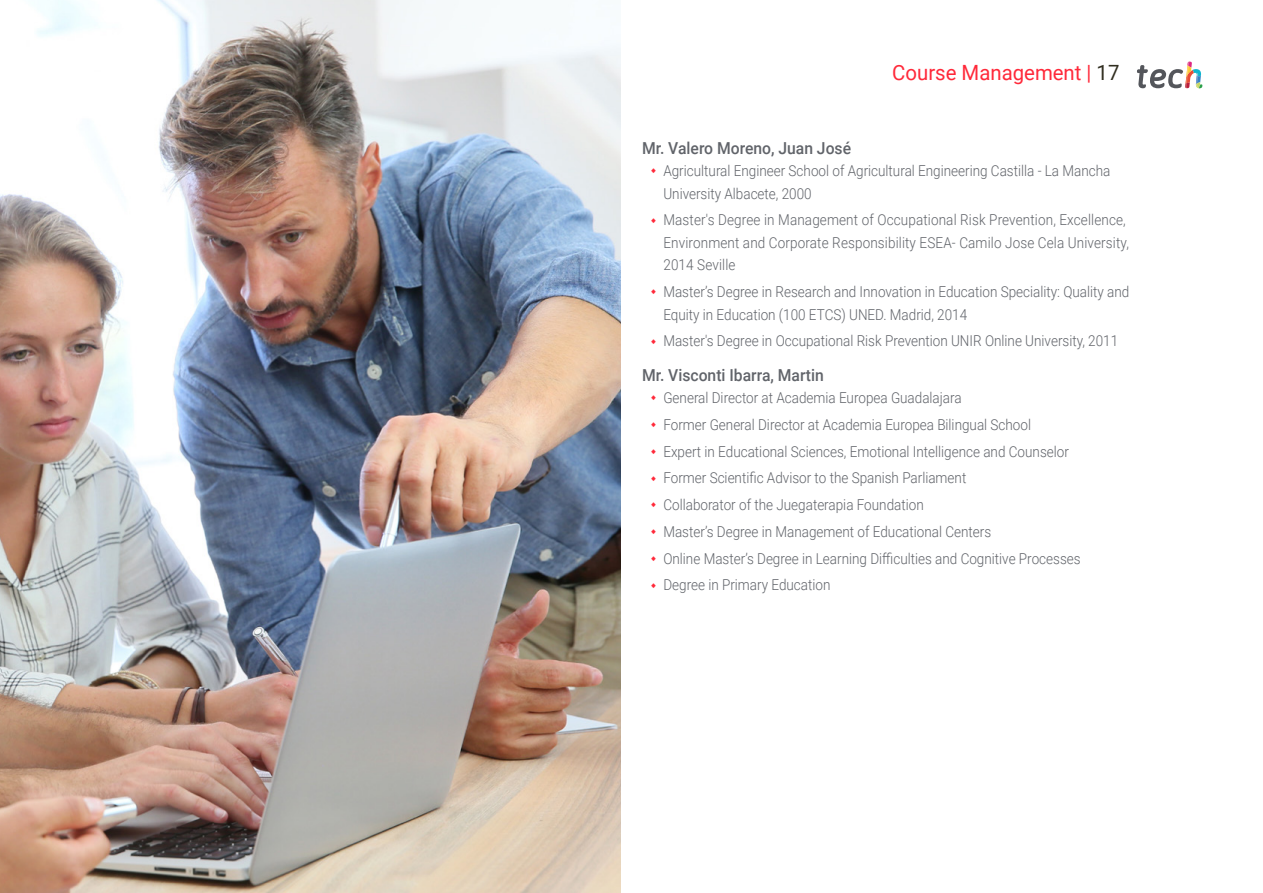
<style>
.page{position:relative;width:1263px;height:893px;background:#fff}
.page>*{position:absolute;margin:0;border:0;box-sizing:border-box;transform-origin:0 0}
.t1{font:21px "Roboto";color:#ff293a}
.t2{font:500 16.5px "Roboto";color:#61646a;scale:.95 1}
.t3{font:300 15px/26.7px "Roboto";color:#61646a;scale:.9 1}
.s1{color:#312e20}
</style>
<div class="page">
<img style="left:0;top:0;width:621px;height:893px">
<svg style="left:1137px;top:62px;width:65px;height:27px"></svg>
<h1 class="t1" style="left:892px;top:57px;width:229px">Course Management | <span class="s1">17</span></h1>
<p class="t2" style="left:642px;top:136px;width:221px">Mr. Valero Moreno, Juan José</p>
<p class="t3" style="left:663px;top:159px;width:498px;line-height:22.5px">Agricultural Engineer School of Agricultural Engineering Castilla - La Mancha<br>University Albacete, 2000</p>
<p class="t3" style="left:663px;top:208px;width:519px;line-height:22.5px">Master's Degree in Management of Occupational Risk Prevention, Excellence,<br>Environment and Corporate Responsibility ESEA- Camilo Jose Cela University,<br>2014 Seville</p>
<p class="t3" style="left:663px;top:280px;width:519px;line-height:22.5px">Master’s Degree in Research and Innovation in Education Speciality: Quality and<br>Equity in Education (100 ETCS) UNED. Madrid, 2014</p>
<p class="t3" style="left:663px;top:327px;width:507px">Master's Degree in Occupational Risk Prevention UNIR Online University, 2011</p>
<p class="t2" style="left:642px;top:363px;width:193px">Mr. Visconti Ibarra, Martin</p>
<p class="t3" style="left:663px;top:384px;width:465px">General Director at Academia Europea Guadalajara<br>Former General Director at Academia Europea Bilingual School<br>Expert in Educational Sciences, Emotional Intelligence and Counselor Former Scientific Advisor to the Spanish Parliament<br>Collaborator of the Juegaterapia Foundation<br>Master’s Degree in Management of Educational Centers<br>Online Master’s Degree in Learning Difficulties and Cognitive Processes Degree in Primary Education</p>
</div>
